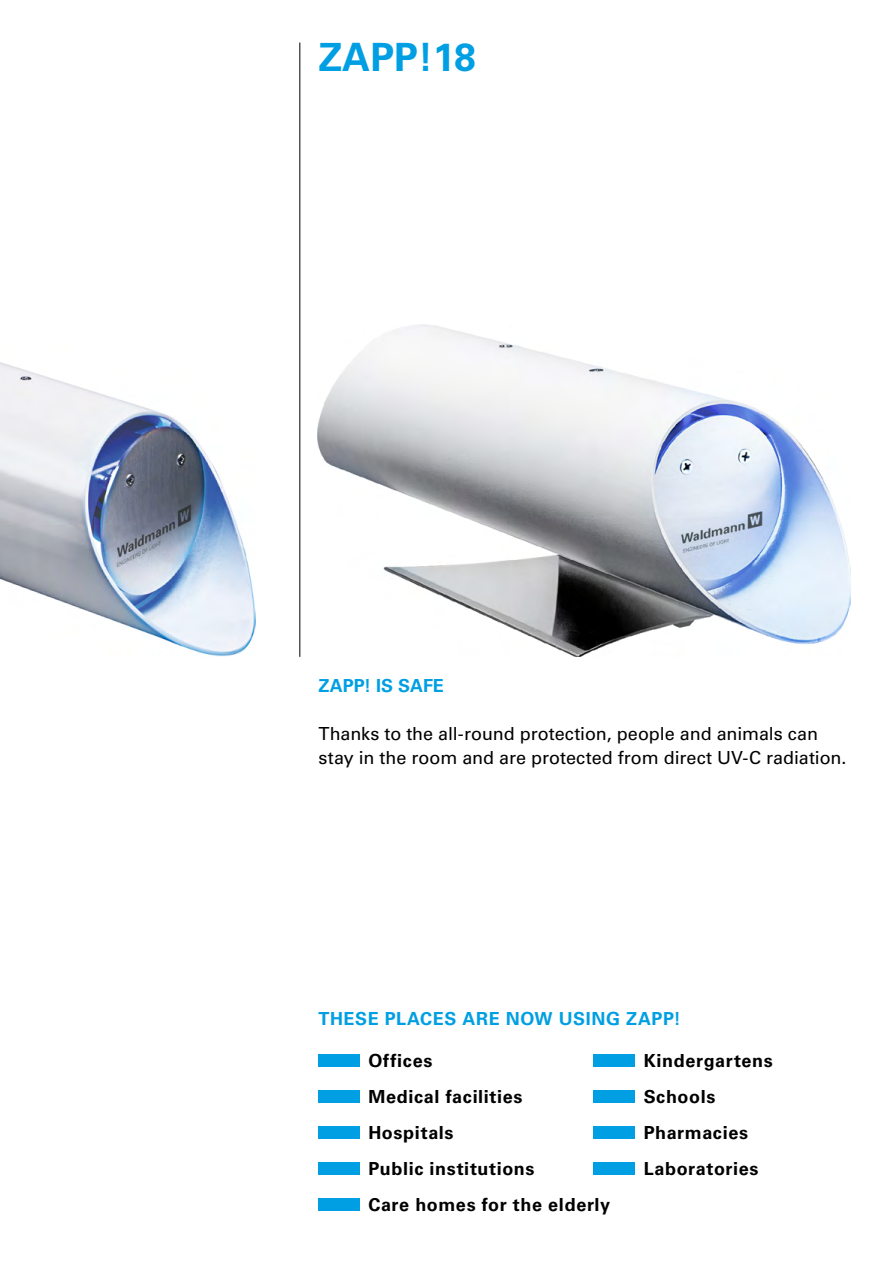
<style>
.page{position:relative;width:893px;height:1263px;background:#fff}
.page>*{position:absolute;margin:0;border:0;box-sizing:border-box;transform-origin:0 0}
.t1{font:700 39px "Univers LT Pro 65";color:#009fe3}
.t2{font:700 18px/36px "Univers LT Pro 65";letter-spacing:.035em;color:#000}
.t3{font:18px/24px "Univers LT Pro 55 Roman";letter-spacing:-.005em;color:#000}
.t4{font:700 18px "Univers LT Pro 65";letter-spacing:.03em;color:#009fe3}
.t5{font:700 18px "Univers LT Pro 65";letter-spacing:-.005em;color:#009fe3}
</style>
<div class="page">
<img style="left:0;top:362px;width:256px;height:295px">
<img style="left:318px;top:325px;width:532px;height:332px">
<div style="left:318px;top:1054px;width:41px;height:13px;background:#009fe3"></div>
<div style="left:593px;top:1054px;width:42px;height:13px;background:#009fe3"></div>
<div style="left:318px;top:1090px;width:41px;height:13px;background:#009fe3"></div>
<div style="left:593px;top:1090px;width:42px;height:13px;background:#009fe3"></div>
<div style="left:318px;top:1126px;width:41px;height:13px;background:#009fe3"></div>
<div style="left:593px;top:1126px;width:42px;height:13px;background:#009fe3"></div>
<div style="left:318px;top:1162px;width:41px;height:13px;background:#009fe3"></div>
<div style="left:593px;top:1162px;width:42px;height:13px;background:#009fe3"></div>
<div style="left:318px;top:1198px;width:41px;height:13px;background:#009fe3"></div>
<hr style="left:300px;top:43px;width:1px;height:614px;background:#000">
<h1 class="t1" style="left:318px;top:34px;width:159px">ZAPP!18</h1>
<p class="t5" style="left:318px;top:675px;width:127px">ZAPP! IS SAFE</p>
<p class="t3" style="left:318px;top:721px;width:530px">Thanks to the all-round protection, people and animals can stay in the room and are protected from direct UV-C radiation.</p>
<p class="t4" style="left:318px;top:1007px;width:364px">THESE PLACES ARE NOW USING ZAPP!</p>
<p class="t2" style="left:368px;top:1042px;width:243px">Offices<br>Medical facilities<br>Hospitals<br>Public institutions<br>Care homes for the elderly</p>
<p class="t2" style="left:644px;top:1043px;width:131px">Kindergartens<br>Schools<br>Pharmacies<br>Laboratories</p>
</div>
